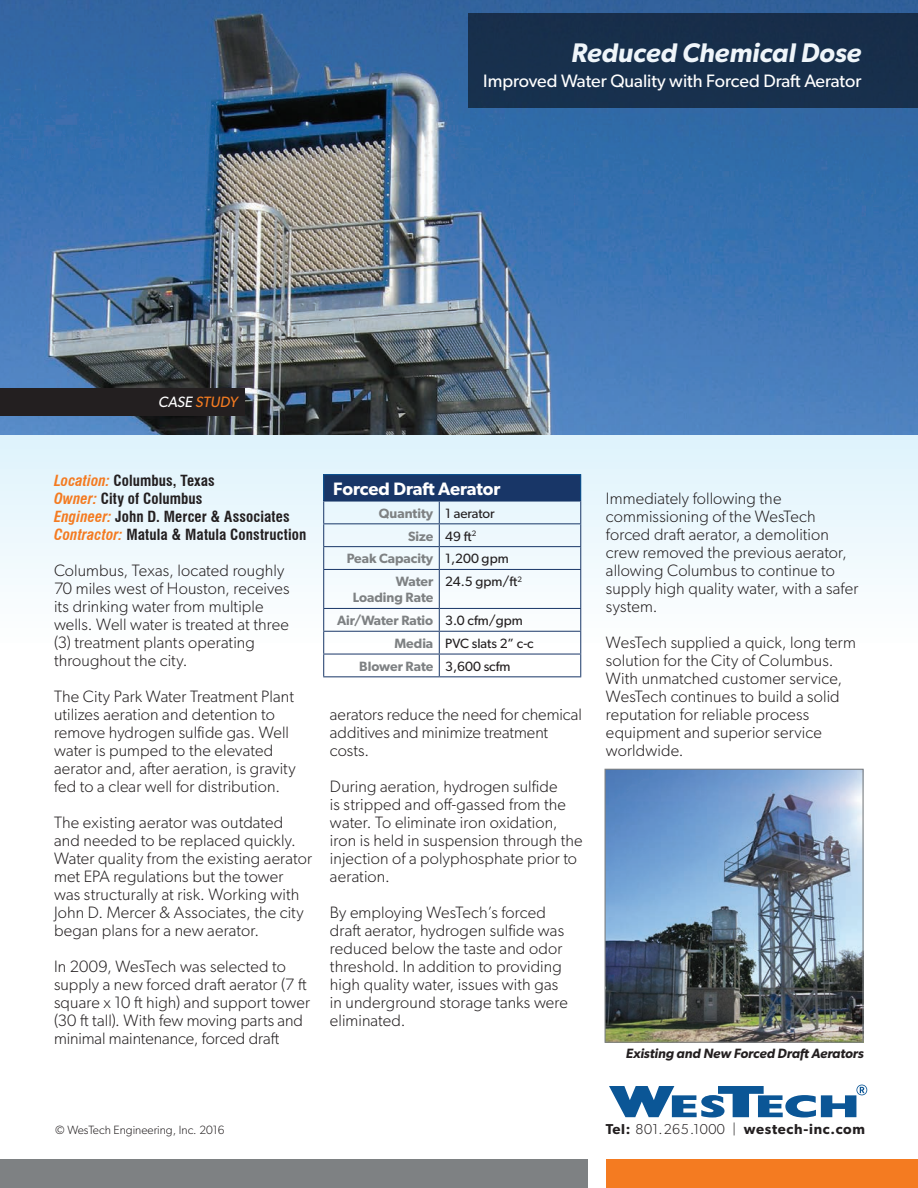
<style>
.page{position:relative;width:918px;height:1188px;background:#fff}
.page>*{position:absolute;margin:0;border:0;box-sizing:border-box;transform-origin:0 0}
.t1{font:italic 600 27px "Gibson";color:#eff5fa}
.t2{font:18px "Gibson";color:#fff}
.t3{font:600 18px "Gibson";color:#fff}
.t4{font:300 16.5px/18px "Gibson";letter-spacing:.005em;color:#231f20}
.t5{font:700 condensed 15px/18px "Swiss 721 BT";letter-spacing:.005em;color:#231f20}
.t6{font:italic 15px "Gibson";color:#f47b21}
.t7{font:600 14.4px "Gibson";letter-spacing:.05em;color:#231f20}
.t8{font:600 13.5px "Gibson";color:#7e8183}
.t9{font:italic 600 13.5px "Gibson";color:#231f20}
.t10{font:13.5px "Gibson";color:#231f20}
.t11{font:300 12px "Gibson";color:#231f20}
.s1{color:#fff}
.s2{font-style:italic;color:#f47b21}
.s3{font-weight:400;color:#231f20}
.s4{font-weight:600;color:#7e8183}
.s5{font-weight:300}
</style>
<div class="page">
<div style="left:0;top:430px;width:918px;height:298px;background:linear-gradient(to bottom,#dff3fb,#fff)"></div>
<img style="left:0;top:0;width:918px;height:435px">
<div style="left:468px;top:14px;width:450px;height:94px;background:#182f4c"></div>
<div style="left:324px;top:475px;width:257px;height:26px;background:#183667"></div>
<hr style="left:323px;top:474px;width:116px;height:1px;background:#0b5696">
<hr style="left:439px;top:474px;width:142px;height:1px;background:#0b5696">
<hr style="left:323px;top:501px;width:116px;height:1px;background:#183667">
<hr style="left:439px;top:501px;width:142px;height:1px;background:#183667">
<hr style="left:323px;top:523px;width:116px;height:1px;background:#183667">
<hr style="left:439px;top:523px;width:142px;height:1px;background:#183667">
<hr style="left:323px;top:546px;width:116px;height:1px;background:#183667">
<svg style="left:323px;top:475px;width:1px;height:94px"></svg>
<hr style="left:439px;top:546px;width:142px;height:1px;background:#183667">
<svg style="left:439px;top:502px;width:1px;height:67px"></svg>
<svg style="left:580px;top:475px;width:1px;height:94px"></svg>
<hr style="left:323px;top:569px;width:116px;height:1px;background:#183667">
<hr style="left:323px;top:570px;width:1px;height:38px;background:#183667">
<hr style="left:439px;top:569px;width:142px;height:1px;background:#183667">
<hr style="left:439px;top:570px;width:1px;height:38px;background:#183667">
<hr style="left:580px;top:570px;width:1px;height:38px;background:#183667">
<hr style="left:323px;top:608px;width:116px;height:1px;background:#183667">
<hr style="left:439px;top:608px;width:142px;height:1px;background:#183667">
<hr style="left:323px;top:631px;width:116px;height:1px;background:#183667">
<hr style="left:439px;top:631px;width:142px;height:1px;background:#183667">
<hr style="left:323px;top:654px;width:116px;height:1px;background:#183667">
<svg style="left:323px;top:609px;width:1px;height:67px"></svg>
<hr style="left:439px;top:654px;width:142px;height:1px;background:#183667">
<svg style="left:439px;top:609px;width:1px;height:67px"></svg>
<svg style="left:580px;top:609px;width:1px;height:67px"></svg>
<hr style="left:323px;top:676px;width:116px;height:1px;background:#183667">
<hr style="left:439px;top:676px;width:142px;height:1px;background:#183667">
<div style="left:0;top:388px;width:245px;height:28px;background:#231f20"></div>
<img style="left:607px;top:771px;width:255px;height:270px">
<div style="left:605px;top:769px;width:259px;height:274px;border:1px solid #7e8183"></div>
<div style="left:0;top:1160px;width:587px;height:28px;background:#7e8183"></div>
<div style="left:607px;top:1160px;width:311px;height:28px;background:#f47b21"></div>
<svg style="left:609px;top:1085px;width:258px;height:33px"></svg>
<h1 class="t1" style="left:571px;top:36px;width:292px">Reduced Chemical Dose</h1>
<p class="t2" style="left:483px;top:70px;width:380px">Improved Water Quality with Forced Draft Aerator</p>
<p class="t6" style="left:158px;top:393px;width:81px"><span class="s1">CASE</span> STUDY</p>
<p class="t5" style="left:54px;top:472px;width:254px"><span class="s2">Location:</span> Columbus, Texas<br><span class="s2">Owner:</span> City of Columbus<br><span class="s2">Engineer:</span> John D. Mercer &amp; Associates<br><span class="s2">Contractor:</span> Matula &amp; Matula Construction</p>
<p class="t4" style="left:54px;top:561px;width:237px">Columbus, Texas, located roughly<br>70 miles west of Houston, receives its drinking water from multiple wells. Well water is treated at three (3) treatment plants operating throughout the city.</p>
<p class="t4" style="left:54px;top:687px;width:243px">The City Park Water Treatment Plant utilizes aeration and detention to remove hydrogen sulfide gas. Well water is pumped to the elevated aerator and, after aeration, is gravity fed to a clear well for distribution.</p>
<p class="t4" style="left:54px;top:813px;width:259px">The existing aerator was outdated and needed to be replaced quickly.<br>Water quality from the existing aerator met EPA regulations but the tower was structurally at risk. Working with John D. Mercer &amp; Associates, the city began plans for a new aerator.</p>
<p class="t4" style="left:54px;top:957px;width:257px">In 2009, WesTech was selected to supply a new forced draft aerator (7 ft square x 10 ft high) and support tower (30 ft tall). With few moving parts and minimal maintenance, forced draft</p>
<p class="t3" style="left:333px;top:478px;width:169px">Forced Draft Aerator</p>
<p class="t8" style="left:379px;top:505px;width:117px">Quantity <span class="s3">1 aerator</span></p>
<p class="t8" style="left:408px;top:528px;width:70px">Size <span class="s3">49 ft</span><sup>2</sup></p>
<p class="t8" style="left:347px;top:551px;width:164px">Peak Capacity <span class="s3">1,200 gpm</span></p>
<p class="t8" style="left:396px;top:574px;width:39px">Water</p>
<p class="t8" style="left:353px;top:590px;width:82px">Loading Rate</p>
<p class="t10" style="left:445px;top:573px;width:78px">24.5 gpm/ft<sup>2</sup></p>
<p class="t8" style="left:337px;top:613px;width:187px">Air/Water Ratio <span class="s3">3.0 cfm/gpm</span></p>
<p class="t10" style="left:395px;top:635px;width:141px"><span class="s4">Media</span> PVC slats 2” c-c</p>
<p class="t8" style="left:359px;top:658px;width:153px">Blower Rate <span class="s3">3,600 scfm</span></p>
<p class="t4" style="left:330px;top:705px;width:253px">aerators reduce the need for chemical additives and minimize treatment costs.</p>
<p class="t4" style="left:330px;top:777px;width:254px">During aeration, hydrogen sulfide<br>is stripped and off-gassed from the water. To eliminate iron oxidation, iron is held in suspension through the injection of a polyphosphate prior to aeration.</p>
<p class="t4" style="left:330px;top:903px;width:239px">By employing WesTech’s forced draft aerator, hydrogen sulfide was reduced below the taste and odor threshold. In addition to providing high quality water, issues with gas in underground storage tanks were eliminated.</p>
<p class="t4" style="left:606px;top:489px;width:254px">Immediately following the commissioning of the WesTech forced draft aerator, a demolition crew removed the previous aerator, allowing Columbus to continue to supply high quality water, with a safer system.</p>
<p class="t4" style="left:606px;top:633px;width:251px">WesTech supplied a quick, long term solution for the City of Columbus.<br>With unmatched customer service,<br>WesTech continues to build a solid reputation for reliable process equipment and superior service worldwide.</p>
<p class="t9" style="left:626px;top:1045px;width:239px">Existing and New Forced Draft Aerators</p>
<p class="t11" style="left:55px;top:1122px;width:171px">© WesTech Engineering, Inc. 2016</p>
<p class="t7" style="left:606px;top:1120px;width:261px">Tel: <span class="s5">801.265.1000 |</span> westech-inc.com</p>
</div>
